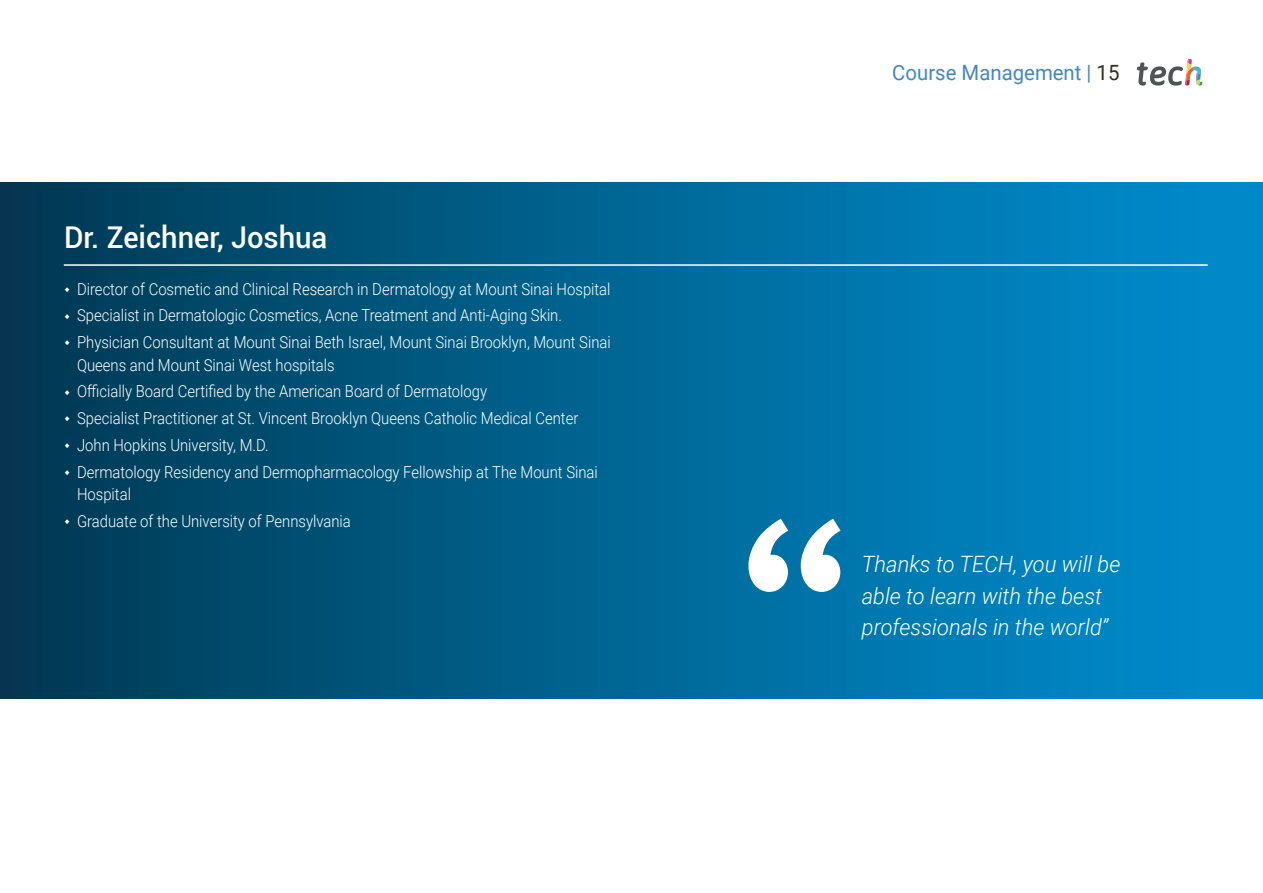
<style>
.page{position:relative;width:1263px;height:893px;background:#fff}
.page>*{position:absolute;margin:0;border:0;box-sizing:border-box;transform-origin:0 0}
.t1{font:500 30px "Roboto";color:#fff}
.t2{font:italic 300 22.5px/31.5px "Roboto";color:#fff}
.t3{font:21px "Roboto";color:#4089c5}
.t4{font:300 16.5px/26.7px "Roboto";color:#fff;scale:.9 1}
.s1{color:#312e20}
</style>
<div class="page">
<div style="left:0;top:182px;width:1263px;height:516px;background:linear-gradient(to right,#013a53,#0090d3)"></div>
<hr style="left:64px;top:264px;width:1144px;height:2px;background:#fff">
<svg style="left:1137px;top:59px;width:65px;height:27px"></svg>
<svg style="left:748px;top:519px;width:92px;height:73px"></svg>
<svg style="left:65px;top:287px;width:5px;height:5px"></svg>
<svg style="left:65px;top:314px;width:5px;height:5px"></svg>
<svg style="left:65px;top:340px;width:5px;height:5px"></svg>
<svg style="left:65px;top:390px;width:5px;height:5px"></svg>
<svg style="left:65px;top:416px;width:5px;height:5px"></svg>
<svg style="left:65px;top:443px;width:5px;height:5px"></svg>
<svg style="left:65px;top:470px;width:5px;height:5px"></svg>
<svg style="left:65px;top:519px;width:5px;height:5px"></svg>
<h1 class="t1" style="left:64px;top:216px;width:265px">Dr. Zeichner, Joshua</h1>
<p class="t4" style="left:77px;top:275px;width:595px">Director of Cosmetic and Clinical Research in Dermatology at Mount Sinai Hospital<br>Specialist in Dermatologic Cosmetics, Acne Treatment and Anti-Aging Skin.<br>Physician Consultant at Mount Sinai Beth Israel, Mount Sinai Brooklyn, Mount Sinai</p>
<p class="t4" style="left:77px;top:351px;width:580px">Queens and Mount Sinai West hospitals<br>Officially Board Certified by the American Board of Dermatology<br>Specialist Practitioner at St. Vincent Brooklyn Queens Catholic Medical Center John Hopkins University, M.D.<br>Dermatology Residency and Dermopharmacology Fellowship at The Mount Sinai</p>
<p class="t4" style="left:77px;top:480px;width:306px">Hospital<br>Graduate of the University of Pennsylvania</p>
<p class="t3" style="left:892px;top:57px;width:229px">Course Management | <span class="s1">15</span></p>
<h2 class="t2" style="left:862px;top:548px;width:260px">Thanks to TECH, you will be able to learn with the best professionals in the world”</h2>
</div>
